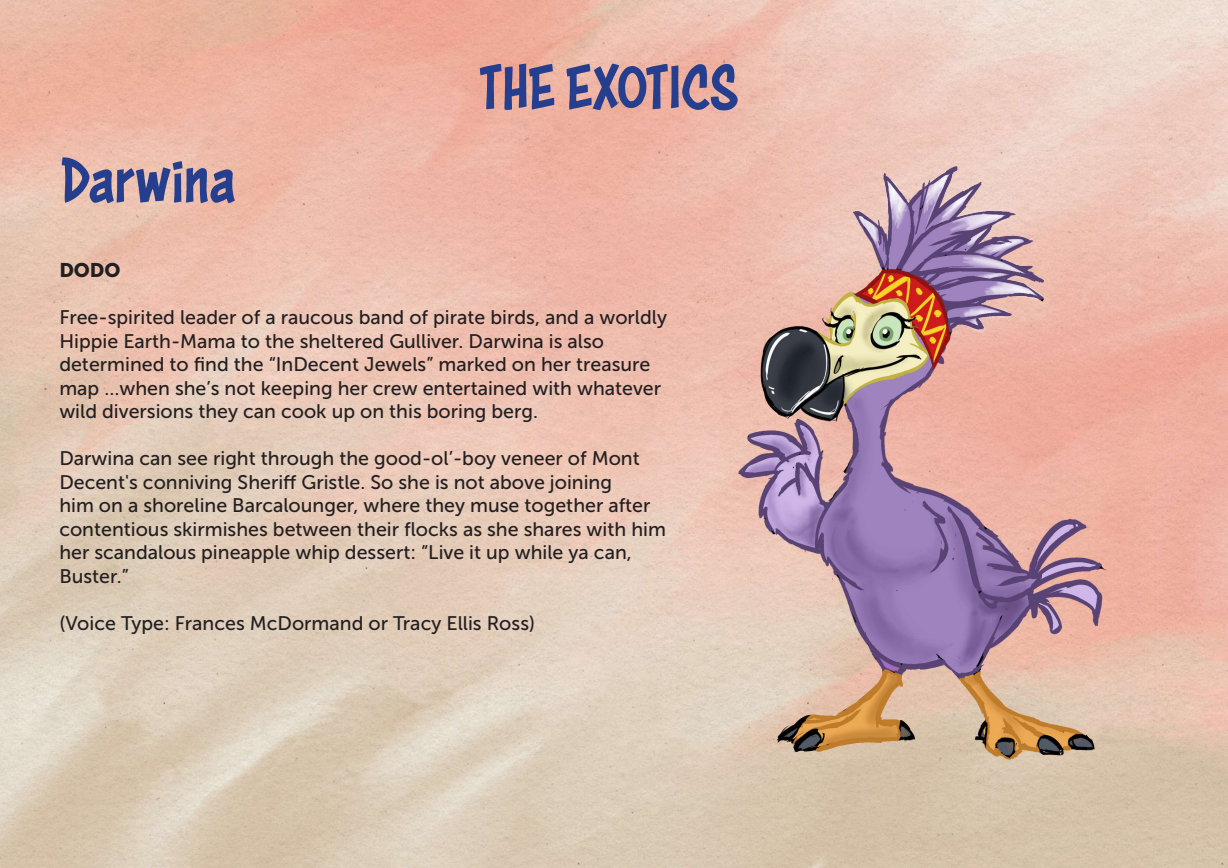
<style>
.page{position:relative;width:1228px;height:868px;background:#fff}
.page>*{position:absolute;margin:0;border:0;box-sizing:border-box;transform-origin:0 0}
.t1{font:66.5px "Astounder Squared LCBB";color:#253f8e}
.t2{font:19.6px/23.5px "Museo Sans 500";color:#231f20}
.t3{font:19.6px "Museo Sans 900";color:#231f20}
</style>
<div class="page">
<img style="left:0;top:0;width:1228px;height:868px">
<img style="left:718px;top:47px;width:477px;height:821px">
<h1 class="t1" style="left:61px;top:143px;width:176px">Darwina</h1>
<h1 class="t1" style="left:479px;top:50px;width:260px">THE EXOTICS</h1>
<p class="t3" style="left:59px;top:259px;width:63px">DODO</p>
<p class="t2" style="left:59px;top:306px;width:609px">Free-spirited leader of a raucous band of pirate birds, and a worldly Hippie Earth-Mama to the sheltered Gulliver. Darwina is also determined to find the “InDecent Jewels” marked on her treasure map …when she’s not keeping her crew entertained with whatever wild diversions they can cook up on this boring berg.</p>
<p class="t2" style="left:59px;top:447px;width:608px">Darwina can see right through the good-ol’-boy veneer of Mont Decent's conniving Sheriff Gristle. So she is not above joining<br>him on a shoreline Barcalounger, where they muse together after contentious skirmishes between their flocks as she shares with him her scandalous pineapple whip dessert: “Live it up while ya can, Buster.”</p>
<p class="t2" style="left:59px;top:612px;width:477px">(Voice Type: Frances McDormand or Tracy Ellis Ross)</p>
</div>
